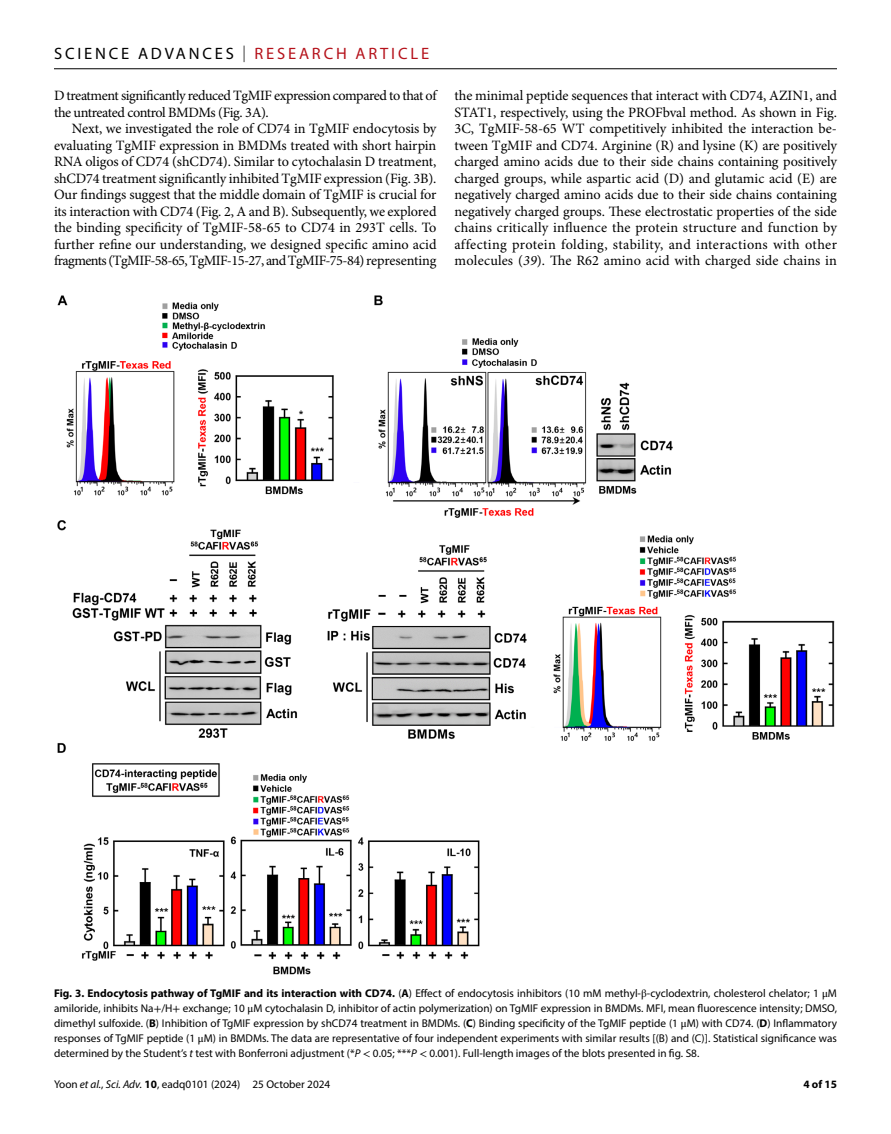
<style>
.page{position:relative;width:891px;height:1134px;background:#fff}
.page>*{position:absolute;margin:0;border:0;box-sizing:border-box;transform-origin:0 0}
.t1{font:16.5px "Myriad Pro";letter-spacing:.17em;color:#000}
.t2{font:14.25px/16.5px "Minion Pro";letter-spacing:-.03em;color:#000;text-align:justify}
.t3{font:11.25px/15px "Myriad Pro";color:#000;text-align:justify}
.t4{font:700 11.25px "Myriad Pro";color:#000}
.s1{font-weight:300}
.s2{color:#b5121b}
.s3{font-style:italic}
.s4{font-weight:700}
.s5{font-family:"STIX"}
</style>
<div class="page">
<hr style="left:54px;top:68px;width:783px;height:1px;background:#000">
<img style="left:57px;top:295px;width:777px;height:680px">
<p class="t1" style="left:54px;top:44px;width:376px">Science Adva nces <span class="s1">|</span> <span class="s2">Resear ch Ar ticle</span></p>
<p class="t2" style="left:54px;top:88px;width:384px">D treatment significantly reduced TgMIF expression compared to that of the untreated control BMDMs (Fig. 3A).</p>
<p class="t2" style="left:54px;top:121px;width:384px;text-indent:18px">Next, we investigated the role of CD74 in TgMIF endocytosis by evaluating TgMIF expression in BMDMs treated with short hairpin RNA oligos of CD74 (shCD74). Similar to cytochalasin D treatment, shCD74 treatment significantly inhibited TgMIF expression (Fig. 3B).<br>Our findings suggest that the middle domain of TgMIF is crucial for its interaction with CD74 (Fig. 2, A and B). Subsequently, we explored the binding specificity of TgMIF-58-65 to CD74 in 293T cells. To further refine our understanding, we designed specific amino acid fragments (TgMIF-58-65, TgMIF-15-27, and TgMIF-75-84) representing</p>
<p class="t2" style="left:454px;top:88px;width:384px">the minimal peptide sequences that interact with CD74, AZIN1, and STAT1, respectively, using the PROFbval method. As shown in Fig.<br>3C, TgMIF-58-65 WT competitively inhibited the interaction be&shy;tween TgMIF and CD74. Arginine (R) and lysine (K) are positively charged amino acids due to their side chains containing positively charged groups, while aspartic acid (D) and glutamic acid (E) are negatively charged amino acids due to their side chains containing negatively charged groups. These electrostatic properties of the side chains critically influence the protein structure and function by affecting protein folding, stability, and interactions with other molecules (<span class="s3">39</span>). The R62 amino acid with charged side chains in</p>
<p class="t3" style="left:54px;top:986px;width:785px"><span class="s4">Fig. 3. Endocytosis pathway of TgMIF and its interaction with CD74.</span> (<span class="s4">A</span>) Effect of endocytosis inhibitors (10 mM methyl-<span class="s5">β</span>-cyclodextrin, cholesterol chelator; 1 <span class="s5">μ</span>M amiloride, inhibits Na<span class="s5">+</span>/H<span class="s5">+</span> exchange; 10 <span class="s5">μ</span>M cytochalasin D, inhibitor of actin polymerization) on TgMIF expression in BMDMs. MFI, mean fluorescence intensity; DMSO, dimethyl sulfoxide. (<span class="s4">B</span>) I nhibition of TgMIF expression by shCD74 treatment in BMDMs. (<span class="s4">C</span>) Binding specificity of the TgMIF peptide (1 <span class="s5">μ</span>M) with CD74. (<span class="s4">D</span>) I nflammatory responses of TgMIF peptide (1 <span class="s5">μ</span>M) in BMDMs. The data are representative of four independent experiments with similar results [(B) and (C)]. Statistical significance was determined by the Student’s <span class="s3">t</span> test with Bonferroni adjustment (*<span class="s3">P</span> <span class="s5">&lt;</span> 0.05; ***<span class="s3">P</span> <span class="s5">&lt;</span> 0.001). Full-length images of the blots presented in fig. S8.</p>
<p class="t3" style="left:54px;top:1076px;width:278px">Yoon <span class="s3">et al.</span>, <span class="s3">Sci. Adv.</span> <span class="s4">10</span>, eadq0101 (2024) 25 October 2024</p>
<p class="t4" style="left:803px;top:1076px;width:35px">4 of 15</p>
</div>
